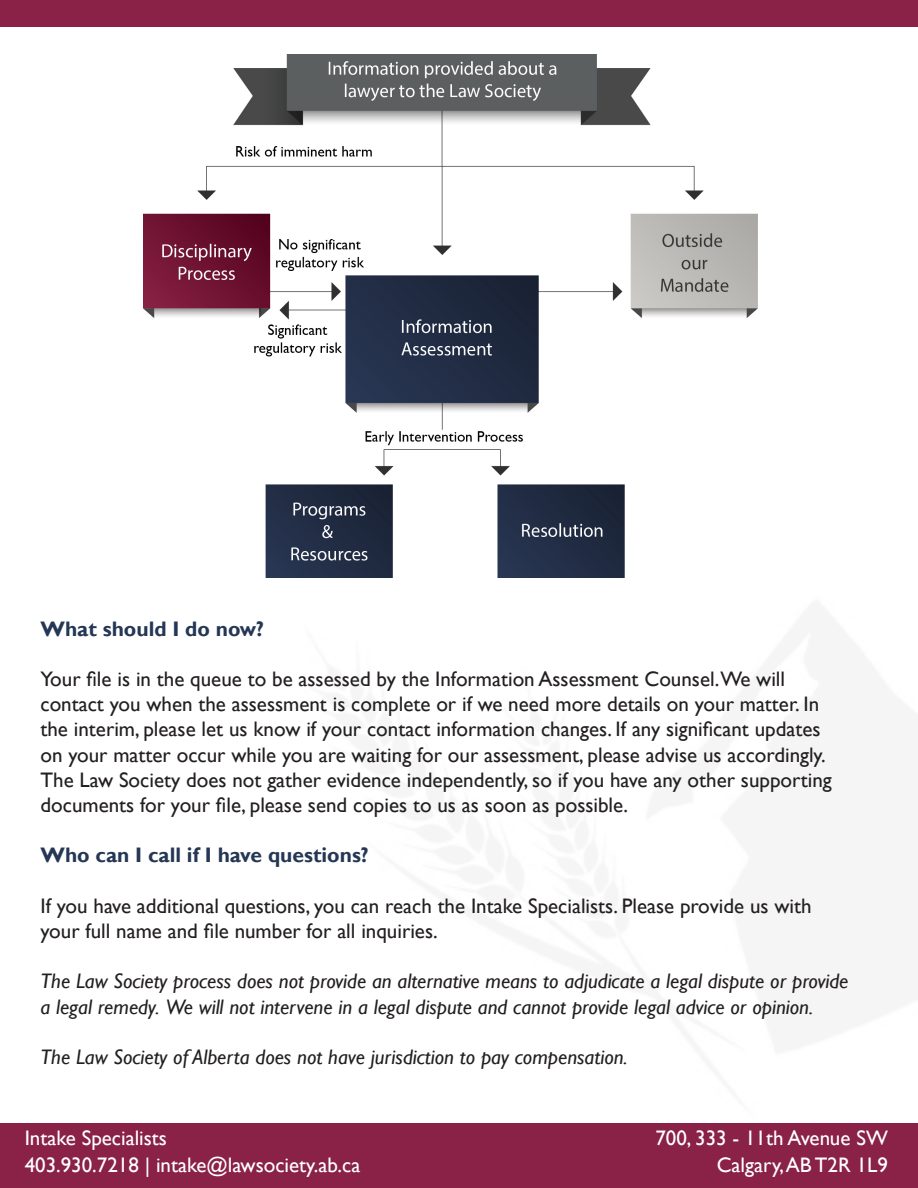
<style>
.page{position:relative;width:918px;height:1188px;background:#fff}
.page>*{position:absolute;margin:0;border:0;box-sizing:border-box;transform-origin:0 0}
.t1{font:21px/25.2px "Gill Sans";color:#231f20}
.t2{font:italic 21px/25.2px "Gill Sans";color:#231f20}
.t3{font:21px "Gill Sans";color:#fff}
.t4{font:700 21px "Gill Sans";color:#243755}
</style>
<div class="page">
<div style="left:0;top:0;width:918px;height:26px;background:#8a2146"></div>
<img style="left:144px;top:54px;width:614px;height:524px">
<div style="left:0;top:1123px;width:918px;height:65px;background:#8a2146"></div>
<p class="t4" style="left:40px;top:616px;width:225px">What should I do now?</p>
<p class="t1" style="left:40px;top:667px;width:793px">Your file is in the queue to be assessed by the Information Assessment Counsel.We will contact you when the assessment is complete or if we need more details on your matter. In the interim, please let us know if your contact information changes. If any significant updates on your matter occur while you are waiting for our assessment, please advise us accordingly.<br>The Law Society does not gather evidence independently, so if you have any other supporting documents for your file, please send copies to us as soon as possible.</p>
<p class="t4" style="left:40px;top:843px;width:330px">Who can I call if I have questions?</p>
<p class="t1" style="left:40px;top:893px;width:773px">If you have additional questions, you can reach the Intake Specialists. Please provide us with your full name and file number for all inquiries.</p>
<p class="t2" style="left:40px;top:969px;width:809px">The Law Society process does not provide an alternative means to adjudicate a legal dispute or provide a legal remedy. We will not intervene in a legal dispute and cannot provide legal advice or opinion.</p>
<p class="t2" style="left:40px;top:1045px;width:589px">The Law Society of Alberta does not have jurisdiction to pay compensation.</p>
<p class="t3" style="left:25px;top:1126px;width:144px">Intake Specialists</p>
<p class="t3" style="left:25px;top:1153px;width:337px">403.930.7218 | intake@lawsociety.ab.ca</p>
<p class="t3" style="left:655px;top:1126px;width:234px">700, 333 - 11th Avenue SW</p>
<p class="t3" style="left:717px;top:1153px;width:173px">Calgary, AB T2R 1L9</p>
</div>
